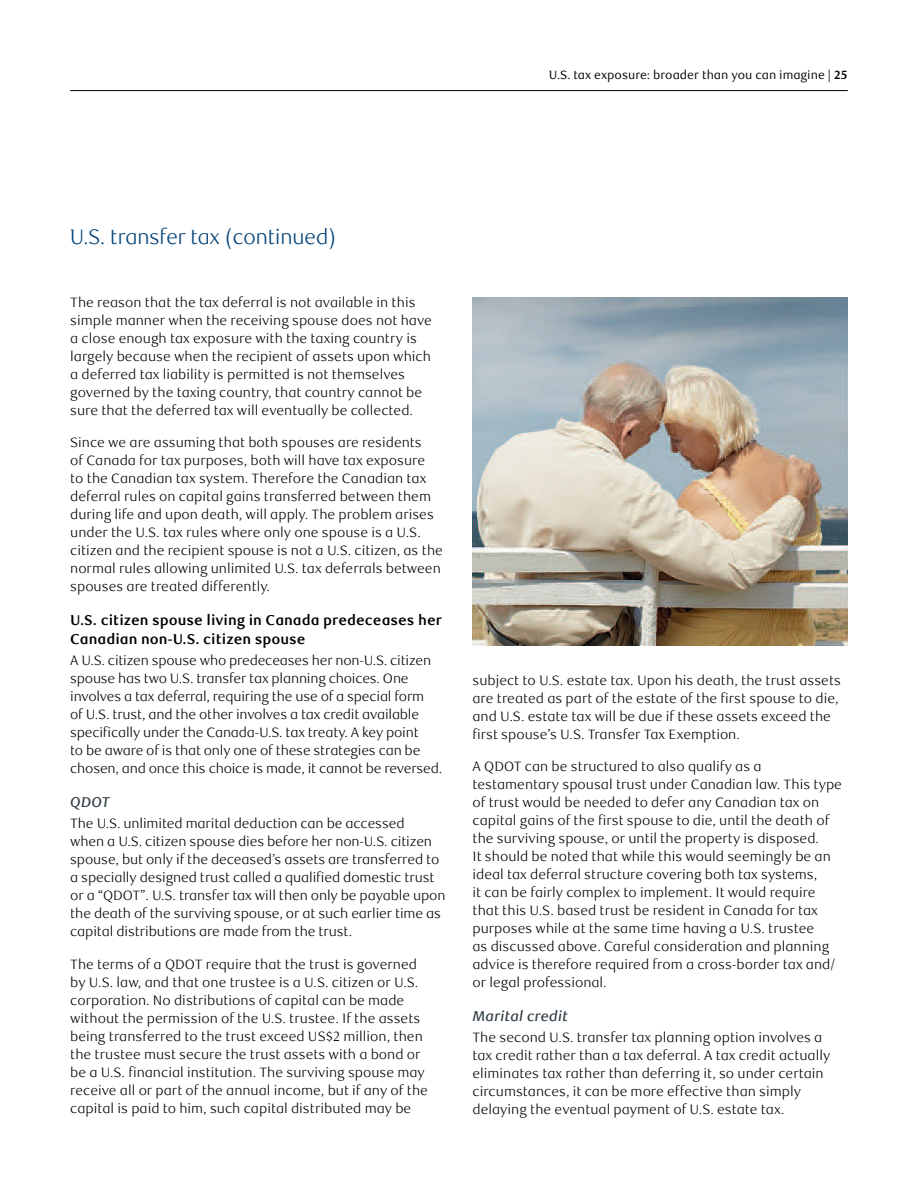
<style>
.page{position:relative;width:918px;height:1188px;background:#fff}
.page>*{position:absolute;margin:0;border:0;box-sizing:border-box;transform-origin:0 0}
.t1{font:300 21px "RBC Display";color:#00427a}
.t2{font:700 14.25px/19.5px "RBC Text";color:#000}
.t3{font:italic 500 14.25px "RBC Text";color:#2e3b42}
.t4{font:300 13.5px/18px "RBC Text";color:#000}
.t5{font:12px "RBC Text";color:#000}
.s1{font-weight:700}
</style>
<div class="page">
<hr style="left:70px;top:90px;width:778px;height:1px;background:#000">
<img style="left:472px;top:297px;width:376px;height:348px">
<p class="t5" style="left:549px;top:68px;width:300px">U.S. tax exposure: broader than you can imagine | <span class="s1">25</span></p>
<h1 class="t1" style="left:70px;top:225px;width:268px">U.S. transfer tax (continued)</h1>
<p class="t4" style="left:70px;top:293px;width:363px">The reason that the tax deferral is not available in this simple manner when the receiving spouse does not have a close enough tax exposure with the taxing country is largely because when the recipient of assets upon which a deferred tax liability is permitted is not themselves governed by the taxing country, that country cannot be sure that the deferred tax will eventually be collected.</p>
<p class="t4" style="left:70px;top:434px;width:374px">Since we are assuming that both spouses are residents<br>of Canada for tax purposes, both will have tax exposure<br>to the Canadian tax system. Therefore the Canadian tax deferral rules on capital gains transferred between them during life and upon death, will apply. The problem arises under the U.S. tax rules where only one spouse is a U.S. citizen and the recipient spouse is not a U.S. citizen, as the normal rules allowing unlimited U.S. tax deferrals between spouses are treated differently.</p>
<p class="t2" style="left:70px;top:610px;width:373px">U.S. citizen spouse living in Canada predeceases her<br>Canadian non-U.S. citizen spouse</p>
<p class="t4" style="left:70px;top:652px;width:374px">A U.S. citizen spouse who predeceases her non-U.S. citizen spouse has two U.S. transfer tax planning choices. One involves a tax deferral, requiring the use of a special form<br>of U.S. trust, and the other involves a tax credit available specifically under the Canada-U.S. tax treaty. A key point<br>to be aware of is that only one of these strategies can be chosen, and once this choice is made, it cannot be reversed.</p>
<p class="t3" style="left:70px;top:794px;width:41px">QDOT</p>
<p class="t4" style="left:70px;top:815px;width:377px">The U.S. unlimited marital deduction can be accessed<br>when a U.S. citizen spouse dies before her non-U.S. citizen spouse, but only if the deceased’s assets are transferred to a specially designed trust called a qualified domestic trust or a “QDOT”. U.S. transfer tax will then only be payable upon the death of the surviving spouse, or at such earlier time as capital distributions are made from the trust.</p>
<p class="t4" style="left:70px;top:955px;width:359px">The terms of a QDOT require that the trust is governed by U.S. law, and that one trustee is a U.S. citizen or U.S. corporation. No distributions of capital can be made without the permission of the U.S. trustee. If the assets being transferred to the trust exceed US$2 million, then the trustee must secure the trust assets with a bond or be a U.S. financial institution. The surviving spouse may receive all or part of the annual income, but if any of the capital is paid to him, such capital distributed may be</p>
<p class="t4" style="left:472px;top:671px;width:370px">subject to U.S. estate tax. Upon his death, the trust assets are treated as part of the estate of the first spouse to die, and U.S. estate tax will be due if these assets exceed the first spouse’s U.S. Transfer Tax Exemption.</p>
<p class="t4" style="left:472px;top:758px;width:371px">A QDOT can be structured to also qualify as a testamentary spousal trust under Canadian law. This type of trust would be needed to defer any Canadian tax on capital gains of the first spouse to die, until the death of the surviving spouse, or until the property is disposed.<br>It should be noted that while this would seemingly be an ideal tax deferral structure covering both tax systems,<br>it can be fairly complex to implement. It would require that this U.S. based trust be resident in Canada for tax purposes while at the same time having a U.S. trustee<br>as discussed above. Careful consideration and planning advice is therefore required from a cross-border tax and/ or legal professional.</p>
<p class="t3" style="left:472px;top:1007px;width:97px">Marital credit</p>
<p class="t4" style="left:472px;top:1029px;width:359px">The second U.S. transfer tax planning option involves a tax credit rather than a tax deferral. A tax credit actually eliminates tax rather than deferring it, so under certain circumstances, it can be more effective than simply delaying the eventual payment of U.S. estate tax.</p>
</div>
